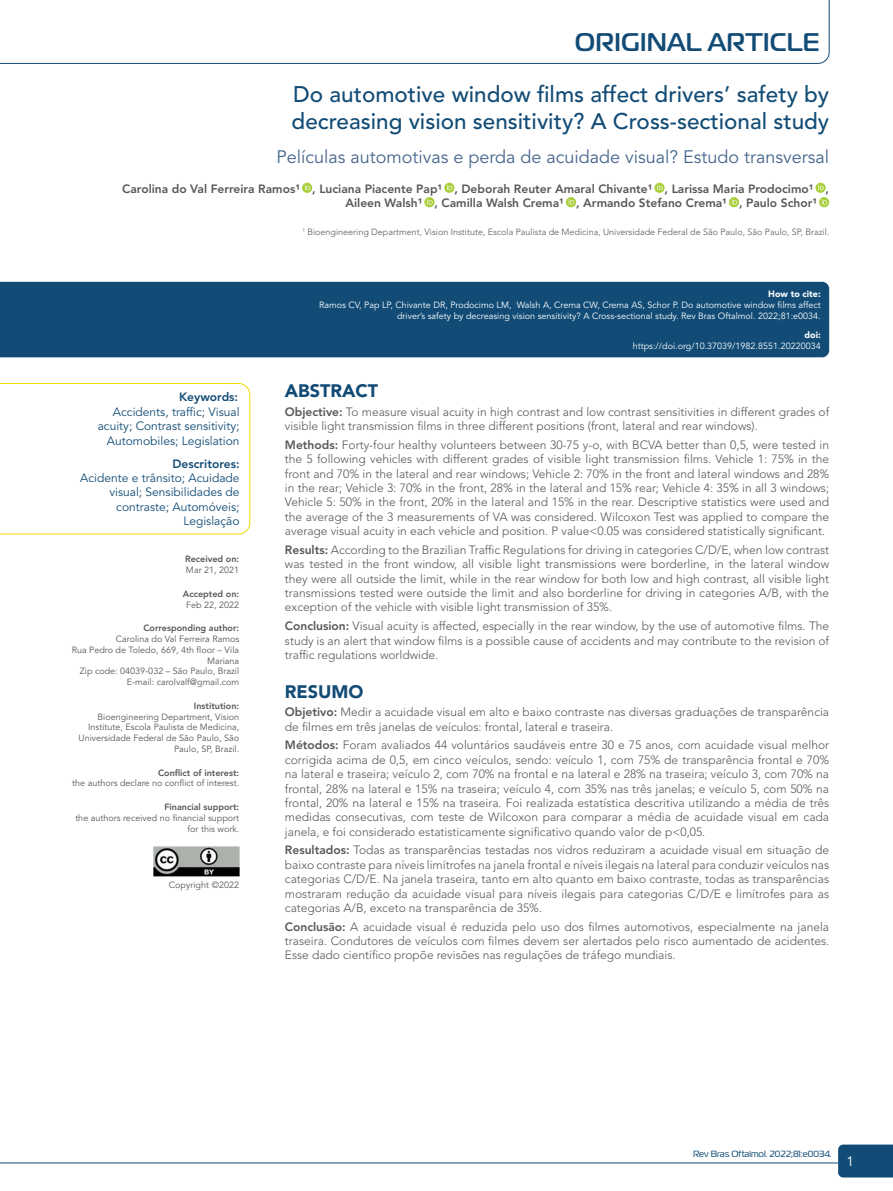
<style>
.page{position:relative;width:893px;height:1191px;background:#fff}
.page>*{position:absolute;margin:0;border:0;box-sizing:border-box;transform-origin:0 0}
.t1{font:500 25.5px "Magistral";letter-spacing:.01em;color:#124c76}
.t2{font:500 22.5px/27px "Avenir LT Std";color:#124c76}
.t3{font:18px "Avenir LT Std";color:#47668d}
.t4{font:900 18px "Avenir LT Std";color:#124c76}
.t5{font:13.5px "Avenir LT Std";color:#fff}
.t6{font:300 12px/14.4px "Avenir LT Std";color:#575756;text-align:justify}
.t7{font:800 12px/14.4px "Avenir LT Std";color:#575756}
.t8{font:12px/14.4px "Avenir LT Std";color:#124c76;text-align:right}
.t9{font:800 12px "Avenir LT Std";color:#124c76}
.t10{font:9px/10.8px "Avenir LT Std";color:#575756;text-align:right}
.t11{font:9px/10.8px "Avenir LT Std";color:#fff;text-align:right}
.t12{font:300 9px "Avenir LT Std";color:#575756}
.t13{font:800 9px "Avenir LT Std";color:#575756}
.t14{font:9px "Magistral";color:#124c76}
.t15{font:900 9px "Avenir LT Std";color:#fff}
.s1{font-weight:800}
</style>
<div class="page">
<div style="left:838px;top:1144px;width:55px;height:33px;background:#124c76"></div>
<hr style="left:0;top:1162px;width:838px;height:1px;background:#124c76">
<svg style="left:1px;top:0;width:829px;height:64px"></svg>
<svg style="left:0;top:383px;width:250px;height:151px"></svg>
<div style="left:0;top:282px;width:829px;height:75px;background:#124c76"></div>
<svg style="left:302px;top:183px;width:10px;height:10px"></svg>
<svg style="left:305px;top:185px;width:5px;height:5px"></svg>
<svg style="left:444px;top:183px;width:10px;height:10px"></svg>
<svg style="left:447px;top:185px;width:5px;height:5px"></svg>
<svg style="left:654px;top:183px;width:11px;height:10px"></svg>
<svg style="left:657px;top:185px;width:6px;height:5px"></svg>
<svg style="left:815px;top:183px;width:11px;height:10px"></svg>
<svg style="left:818px;top:185px;width:6px;height:5px"></svg>
<svg style="left:424px;top:197px;width:10px;height:10px"></svg>
<svg style="left:427px;top:199px;width:6px;height:5px"></svg>
<svg style="left:566px;top:197px;width:10px;height:10px"></svg>
<svg style="left:569px;top:199px;width:5px;height:5px"></svg>
<svg style="left:729px;top:197px;width:10px;height:10px"></svg>
<svg style="left:732px;top:199px;width:5px;height:5px"></svg>
<svg style="left:819px;top:197px;width:10px;height:10px"></svg>
<svg style="left:822px;top:199px;width:5px;height:5px"></svg>
<img style="left:153px;top:846px;width:86px;height:31px">
<h1 class="t1" style="left:575px;top:27px;width:246px">ORIGINAL ARTICLE</h1>
<h2 class="t2" style="left:292px;top:81px;width:539px">Do automotive window films affect drivers’ safety by decreasing vision sensitivity? A Cross-sectional study</h2>
<h3 class="t3" style="left:276px;top:147px;width:554px">Películas automotivas e perda de acuidade visual? Estudo transversal</h3>
<p class="t7" style="left:345px;top:181px;width:485px;text-indent:-223px">Carolina do Val Ferreira Ramos¹ , Luciana Piacente Pap¹ , Deborah Reuter Amaral Chivante¹ , Larissa Maria Prodocimo¹ ,<br>Aileen Walsh¹ , Camilla Walsh Crema¹ , Armando Stefano Crema¹ , Paulo Schor¹</p>
<p class="t12" style="left:302px;top:227px;width:528px"><sup>1</sup> Bioengineering Department, Vision Institute, Escola Paulista de Medicina, Universidade Federal de São Paulo, São Paulo, SP, Brazil.</p>
<p class="t9" style="left:179px;top:390px;width:61px">Keywords:</p>
<p class="t8" style="left:98px;top:405px;width:143px">Accidents, traffic; Visual acuity; Contrast sensitivity;<br>Automobiles; Legislation</p>
<p class="t9" style="left:173px;top:456px;width:69px">Descritores:</p>
<p class="t8" style="left:80px;top:471px;width:161px">Acidente e trânsito; Acuidade visual; Sensibilidades de contraste; Automóveis;<br>Legislação</p>
<p class="t13" style="left:185px;top:554px;width:56px">Received on:</p>
<p class="t10" style="left:186px;top:565px;width:55px">Mar 21, 2021</p>
<p class="t13" style="left:183px;top:588px;width:58px">Accepted on:</p>
<p class="t10" style="left:186px;top:599px;width:55px">Feb 22, 2022</p>
<p class="t13" style="left:143px;top:623px;width:97px">Corresponding author:</p>
<p class="t10" style="left:72px;top:634px;width:169px">Carolina do Val Ferreira Ramos<br>Rua Pedro de Toledo, 669, 4th floor – Vila<br>Mariana<br>Zip code: 04039-032 – São Paulo, Brazil<br>E-mail: carolvalf@gmail.com</p>
<p class="t13" style="left:194px;top:700px;width:47px">Institution:</p>
<p class="t10" style="left:79px;top:711px;width:162px">Bioengineering Department, Vision Institute, Escola Paulista de Medicina, Universidade Federal de São Paulo, São Paulo, SP, Brazil.</p>
<p class="t13" style="left:158px;top:767px;width:83px">Conflict of interest:</p>
<p class="t10" style="left:72px;top:778px;width:168px">the authors declare no conflict of interest.</p>
<p class="t13" style="left:164px;top:801px;width:76px">Financial support:</p>
<p class="t10" style="left:75px;top:812px;width:165px">the authors received no financial support for this work.</p>
<p class="t10" style="left:169px;top:879px;width:72px">Copyright ©2022</p>
<p class="t15" style="left:768px;top:288px;width:54px">How to cite:</p>
<p class="t11" style="left:319px;top:300px;width:503px">Ramos CV, Pap LP, Chivante DR, Prodocimo LM, Walsh A, Crema CW, Crema AS, Schor P. Do automotive window films affect driver’s safety by decreasing vision sensitivity? A Cross-sectional study. Rev Bras Oftalmol. 2022;81:e0034.</p>
<p class="t15" style="left:804px;top:329px;width:18px">doi:</p>
<p class="t11" style="left:633px;top:340px;width:189px">https://doi.org/10.37039/1982.8551.20220034</p>
<h3 class="t4" style="left:285px;top:380px;width:95px">ABSTRACT</h3>
<p class="t6" style="left:285px;top:404px;width:546px"><span class="s1">Objective:</span> To measure visual acuity in high contrast and low contrast sensitivities in different grades of visible light transmission films in three different positions (front, lateral and rear windows).</p>
<p class="t6" style="left:285px;top:437px;width:546px"><span class="s1">Methods:</span> Forty-four healthy volunteers between 30-75 y-o, with BCVA better than 0,5, were tested in the 5 following vehicles with different grades of visible light transmission films. Vehicle 1: 75% in the front and 70% in the lateral and rear windows; Vehicle 2: 70% in the front and lateral windows and 28% in the rear; Vehicle 3: 70% in the front, 28% in the lateral and 15% rear; Vehicle 4: 35% in all 3 windows; Vehicle 5: 50% in the front, 20% in the lateral and 15% in the rear. Descriptive statistics were used and the average of the 3 measurements of VA was considered. Wilcoxon Test was applied to compare the average visual acuity in each vehicle and position. P value&lt;0.05 was considered statistically significant.</p>
<p class="t6" style="left:285px;top:542px;width:546px"><span class="s1">Results:</span> According to the Brazilian Traffic Regulations for driving in categories C/D/E, when low contrast was tested in the front window, all visible light transmissions were borderline, in the lateral window they were all outside the limit, while in the rear window for both low and high contrast, all visible light transmissions tested were outside the limit and also borderline for driving in categories A/B, with the exception of the vehicle with visible light transmission of 35%.</p>
<p class="t6" style="left:285px;top:619px;width:546px"><span class="s1">Conclusion:</span> Visual acuity is affected, especially in the rear window, by the use of automotive films. The study is an alert that window films is a possible cause of accidents and may contribute to the revision of traffic regulations worldwide.</p>
<h3 class="t4" style="left:285px;top:680px;width:80px">RESUMO</h3>
<p class="t6" style="left:285px;top:705px;width:546px"><span class="s1">Objetivo:</span> Medir a acuidade visual em alto e baixo contraste nas diversas graduações de transparência de filmes em três janelas de veículos: frontal, lateral e traseira.</p>
<p class="t6" style="left:285px;top:738px;width:546px"><span class="s1">Métodos:</span> Foram avaliados 44 voluntários saudáveis entre 30 e 75 anos, com acuidade visual melhor corrigida acima de 0,5, em cinco veículos, sendo: veículo 1, com 75% de transparência frontal e 70% na lateral e traseira; veículo 2, com 70% na frontal e na lateral e 28% na traseira; veículo 3, com 70% na frontal, 28% na lateral e 15% na traseira; veículo 4, com 35% nas três janelas; e veículo 5, com 50% na frontal, 20% na lateral e 15% na traseira. Foi realizada estatística descritiva utilizando a média de três medidas consecutivas, com teste de Wilcoxon para comparar a média de acuidade visual em cada janela, e foi considerado estatisticamente significativo quando valor de p&lt;0,05.</p>
<p class="t6" style="left:285px;top:843px;width:546px"><span class="s1">Resultados:</span> Todas as transparências testadas nos vidros reduziram a acuidade visual em situação de baixo contraste para níveis limítrofes na janela frontal e níveis ilegais na lateral para conduzir veículos nas categorias C/D/E. Na janela traseira, tanto em alto quanto em baixo contraste, todas as transparências mostraram redução da acuidade visual para níveis ilegais para categorias C/D/E e limítrofes para as categorias A/B, exceto na transparência de 35%.</p>
<p class="t6" style="left:285px;top:919px;width:546px"><span class="s1">Conclusão:</span> A acuidade visual é reduzida pelo uso dos filmes automotivos, especialmente na janela traseira. Condutores de veículos com filmes devem ser alertados pelo risco aumentado de acidentes.<br>Esse dado científico propõe revisões nas regulações de tráfego mundiais.</p>
<p class="t14" style="left:693px;top:1147px;width:140px">Rev Bras Oftalmol. 2022;81:e0034.</p>
<p class="t5" style="left:847px;top:1153px;width:9px">1</p>
</div>
